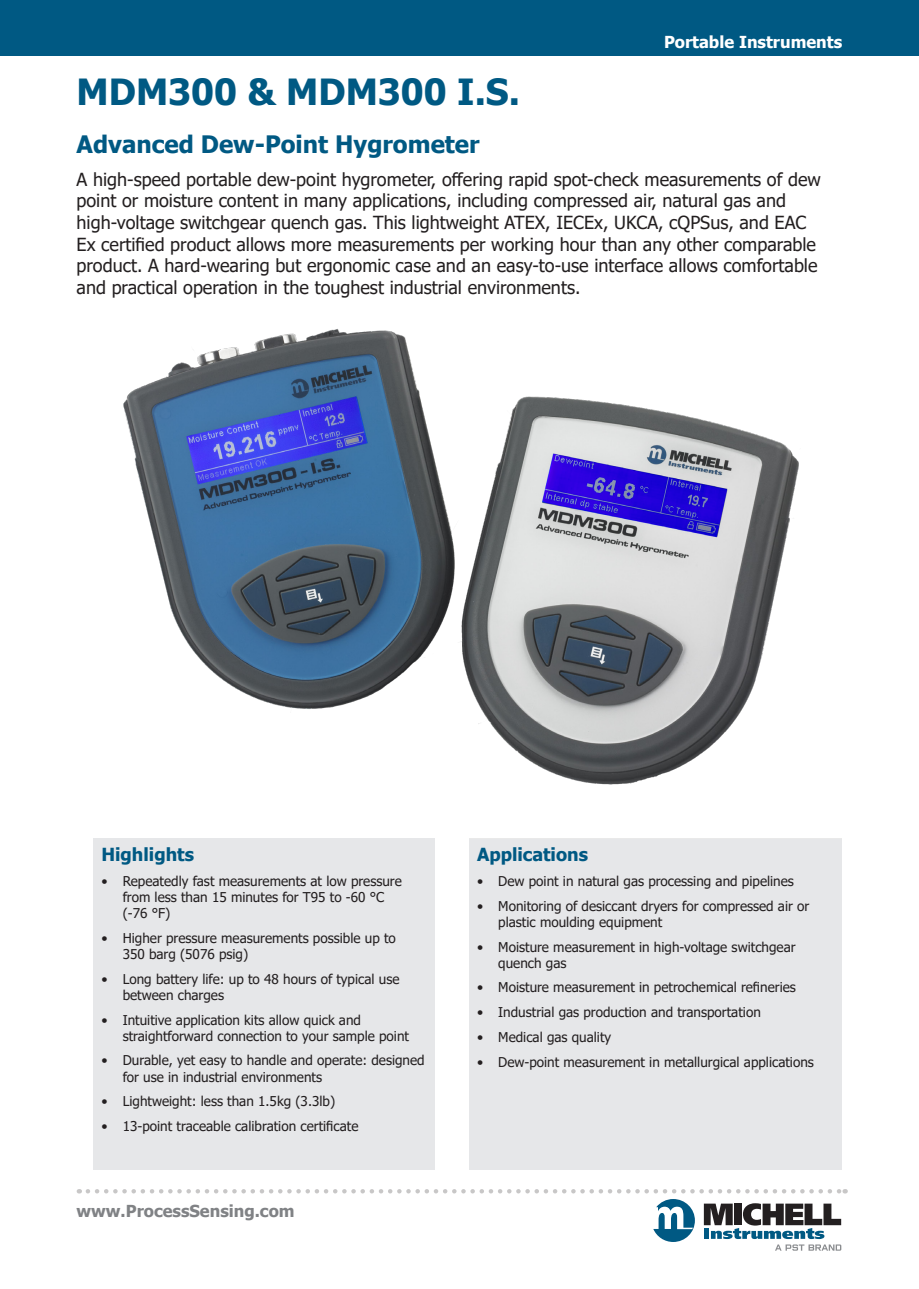
<style>
.page{position:relative;width:919px;height:1289px;background:#fff}
.page>*{position:absolute;margin:0;border:0;box-sizing:border-box;transform-origin:0 0}
.Heading_1{font:700 36px "Tahoma";color:#005983}
.Heading_2{font:700 24px "Tahoma";color:#005983}
.Main_description{font:18px/21.6px "Tahoma";color:#231f20}
.Heading_3{font:700 18px "Tahoma";color:#005983}
.t1{font:700 16.5px "Tahoma";color:#808285}
.t2{font:700 16.5px "Tahoma";color:#fff}
.t3{font:13.5px/16.2px "Tahoma";color:#231f20}
</style>
<div class="page">
<div style="left:13px;top:0;width:905px;height:56px;background:#005983"></div>
<svg style="left:88px;top:1189px;width:757px;height:61px"></svg>
<div style="left:0;top:0;width:13px;height:55px;background:#005983"></div>
<img style="left:123px;top:329px;width:676px;height:456px">
<div style="left:468px;top:838px;width:374px;height:331px;background:#e6e7e9"></div>
<div style="left:62px;top:713px;width:406px;height:456px;background:#fff"></div>
<div style="left:93px;top:838px;width:341px;height:331px;background:#e6e7e9"></div>
<p class="t2" style="left:664px;top:30px;width:180px">Portable Instruments</p>
<p class="Heading_1" style="left:77px;top:67px;width:445px">MDM300 &amp; MDM300 I.S.</p>
<p class="Heading_2" style="left:77px;top:128px;width:404px">Advanced Dew-Point Hygrometer</p>
<p class="Main_description" style="left:77px;top:169px;width:745px">A high-speed portable dew-point hygrometer, offering rapid spot-check measurements of dew point or moisture content in many applications, including compressed air, natural gas and high-voltage switchgear quench gas. This lightweight ATEX, IECEx, UKCA, cQPSus, and EAC Ex certified product allows more measurements per working hour than any other comparable product. A hard-wearing but ergonomic case and an easy-to-use interface allows comfortable and practical operation in the toughest industrial environments.</p>
<p class="Heading_3" style="left:101px;top:841px;width:94px">Highlights</p>
<p class="t3" style="left:123px;top:873px;width:281px;text-indent:-21px">• Repeatedly fast measurements at low pressure from less than 15 minutes for T95 to -60 °C (-76 °F)</p>
<p class="t3" style="left:123px;top:930px;width:275px;text-indent:-21px">• Higher pressure measurements possible up to<br>350 barg (5076 psig)</p>
<p class="t3" style="left:123px;top:971px;width:278px;text-indent:-21px">• Long battery life: up to 48 hours of typical use between charges</p>
<p class="t3" style="left:123px;top:1012px;width:288px;text-indent:-21px">• Intuitive application kits allow quick and straightforward connection to your sample point</p>
<p class="t3" style="left:123px;top:1053px;width:303px;text-indent:-21px">• Durable, yet easy to handle and operate: designed for use in industrial environments</p>
<p class="t3" style="left:101px;top:1094px;width:235px">• Lightweight: less than 1.5kg (3.3lb)</p>
<p class="t3" style="left:101px;top:1118px;width:258px">• 13-point traceable calibration certificate</p>
<p class="t1" style="left:77px;top:1198px;width:219px">www.ProcessSensing.com</p>
<p class="Heading_3" style="left:477px;top:842px;width:112px">Applications</p>
<p class="t3" style="left:477px;top:873px;width:318px">• Dew point in natural gas processing and pipelines</p>
<p class="t3" style="left:498px;top:898px;width:312px;text-indent:-21px">• Monitoring of desiccant dryers for compressed air or plastic moulding equipment</p>
<p class="t3" style="left:498px;top:939px;width:299px;text-indent:-21px">• Moisture measurement in high-voltage switchgear quench gas</p>
<p class="t3" style="left:477px;top:980px;width:320px">• Moisture measurement in petrochemical refineries</p>
<p class="t3" style="left:477px;top:1004px;width:285px">• Industrial gas production and transportation</p>
<p class="t3" style="left:477px;top:1029px;width:136px">• Medical gas quality</p>
<p class="t3" style="left:477px;top:1054px;width:338px">• Dew-point measurement in metallurgical applications</p>
</div>
